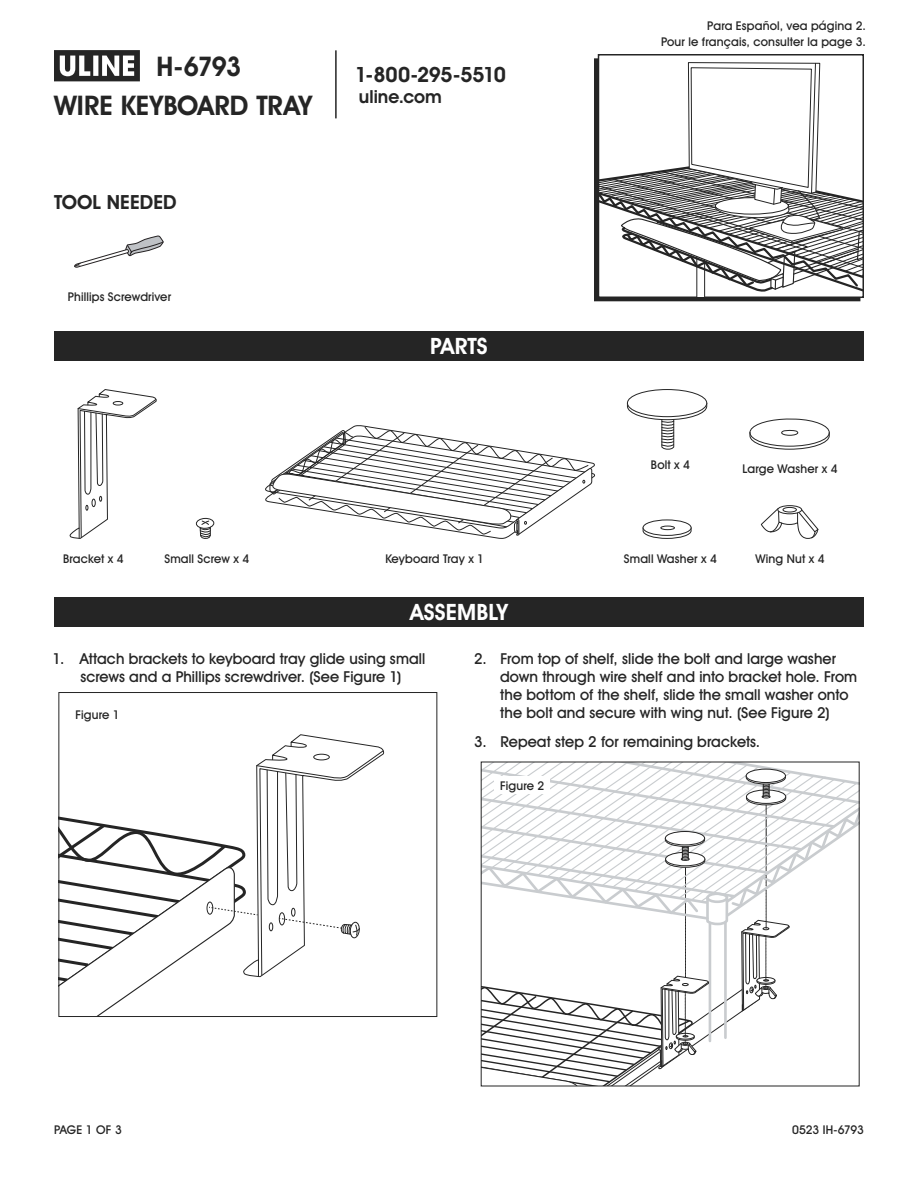
<style>
.page{position:relative;width:918px;height:1188px;background:#fff}
.page>*{position:absolute;margin:0;border:0;box-sizing:border-box;transform-origin:0 0}
.t1{font:700 27px/38.7px "Uline Two Knine";letter-spacing:.005em;color:#252525}
.t2{font:700 22.5px "Uline Two Knine";letter-spacing:.005em;color:#fff}
.t3{font:700 21px "Uline Two Knine";letter-spacing:-.02em;color:#252525}
.t4{font:700 19.5px "Uline Two Knine";letter-spacing:.005em;color:#252525}
.t5{font:700 18px "Uline Two Knine";color:#252525}
.t6{font:15px/18px "Uline Two Knine";letter-spacing:.005em;color:#252525;text-align:center}
.t7{font:12px/16.8px "Uline Two Knine";letter-spacing:.015em;color:#252525;text-align:right}
.t8{font:12px "Uline Two Knine";letter-spacing:-.02em;color:#252525}
</style>
<div class="page">
<svg style="left:54px;top:50px;width:86px;height:31px"></svg>
<hr style="left:335px;top:50px;width:2px;height:68px;background:#252525">
<div style="left:594px;top:58px;width:266px;height:243px;border:2px solid #252525"></div>
<div style="left:599px;top:55px;width:264px;height:242px;background:#fff"></div>
<div style="left:598px;top:54px;width:266px;height:244px;border:2px solid #252525"></div>
<svg style="left:599px;top:62px;width:263px;height:235px"></svg>
<svg style="left:74px;top:236px;width:90px;height:32px"></svg>
<div style="left:54px;top:331px;width:810px;height:30px;background:#252525"></div>
<div style="left:54px;top:597px;width:810px;height:30px;background:#252525"></div>
<svg style="left:69px;top:389px;width:88px;height:150px"></svg>
<div style="left:196px;top:518px;width:18px;height:11px;border:1px solid #252525;border-radius:50%"></div>
<svg style="left:199px;top:521px;width:12px;height:18px"></svg>
<div style="left:627px;top:389px;width:80px;height:28px;border:1px solid #252525;border-radius:50%"></div>
<svg style="left:627px;top:402px;width:81px;height:48px"></svg>
<svg style="left:749px;top:418px;width:81px;height:32px"></svg>
<svg style="left:642px;top:527px;width:50px;height:12px"></svg>
<div style="left:643px;top:520px;width:48px;height:15px;background:#fff;border-radius:50%"></div>
<div style="left:643px;top:520px;width:48px;height:16px;border:1px solid #252525;border-radius:50%"></div>
<div style="left:660px;top:526px;width:15px;height:4px;border:1px solid #252525;border-radius:50%"></div>
<svg style="left:760px;top:507px;width:59px;height:32px"></svg>
<svg style="left:778px;top:506px;width:24px;height:8px"></svg>
<div style="left:777px;top:505px;width:25px;height:9px;border:1px solid #252525;border-radius:50%"></div>
<div style="left:783px;top:507px;width:13px;height:5px;background:#fff;border-radius:50%"></div>
<div style="left:783px;top:507px;width:14px;height:5px;border:1px solid #252525;border-radius:50%"></div>
<svg style="left:265px;top:425px;width:330px;height:114px"></svg>
<svg style="left:60px;top:734px;width:325px;height:281px"></svg>
<div style="left:58px;top:692px;width:379px;height:325px;border:1px solid #252525"></div>
<svg style="left:483px;top:764px;width:375px;height:320px"></svg>
<div style="left:495px;top:776px;width:55px;height:18px;background:#fff"></div>
<h1 class="t1" style="left:54px;top:47px;width:260px;text-indent:103px">H-6793<br>WIRE KEYBOARD TRAY</h1>
<h3 class="t3" style="left:355px;top:62px;width:152px">1-800-295-5510</h3>
<p class="t5" style="left:359px;top:86px;width:84px">uline.com</p>
<h3 class="t4" style="left:54px;top:190px;width:124px">TOOL NEEDED</h3>
<p class="t7" style="left:68px;top:289px;width:105px">Phillips Screwdriver</p>
<h2 class="t2" style="left:430px;top:333px;width:59px">PARTS</h2>
<p class="t7" style="left:63px;top:550px;width:62px">Bracket x 4</p>
<p class="t7" style="left:164px;top:550px;width:86px">Small Screw x 4</p>
<p class="t7" style="left:385px;top:550px;width:100px">Keyboard Tray x 1</p>
<h2 class="t2" style="left:410px;top:598px;width:99px">ASSEMBLY</h2>
<p class="t7" style="left:661px;top:17px;width:206px">Para Español, vea página 2.<br>Pour le français, consulter la page 3.</p>
<p class="t7" style="left:651px;top:456px;width:41px">Bolt x 4</p>
<p class="t7" style="left:743px;top:460px;width:96px">Large Washer x 4</p>
<p class="t7" style="left:624px;top:550px;width:95px">Small Washer x 4</p>
<p class="t7" style="left:756px;top:550px;width:71px">Wing Nut x 4</p>
<p class="t6" style="left:53px;top:650px;width:374px">1. Attach brackets to keyboard tray glide using small screws and a Phillips screwdriver. (See Figure 1)</p>
<p class="t6" style="left:500px;top:650px;width:359px;text-align:left;text-indent:-26px">2. From top of shelf, slide the bolt and large washer down through wire shelf and into bracket hole. From the bottom of the shelf, slide the small washer onto the bolt and secure with wing nut. (See Figure 2)</p>
<p class="t6" style="left:474px;top:733px;width:288px">3. Repeat step 2 for remaining brackets.</p>
<p class="t7" style="left:76px;top:706px;width:46px">Figure 1</p>
<p class="t7" style="left:500px;top:777px;width:46px">Figure 2</p>
<p class="t7" style="left:54px;top:1121px;width:69px">PAGE 1 OF 3</p>
<p class="t8" style="left:792px;top:1122px;width:73px">0523 IH-6793</p>
</div>
